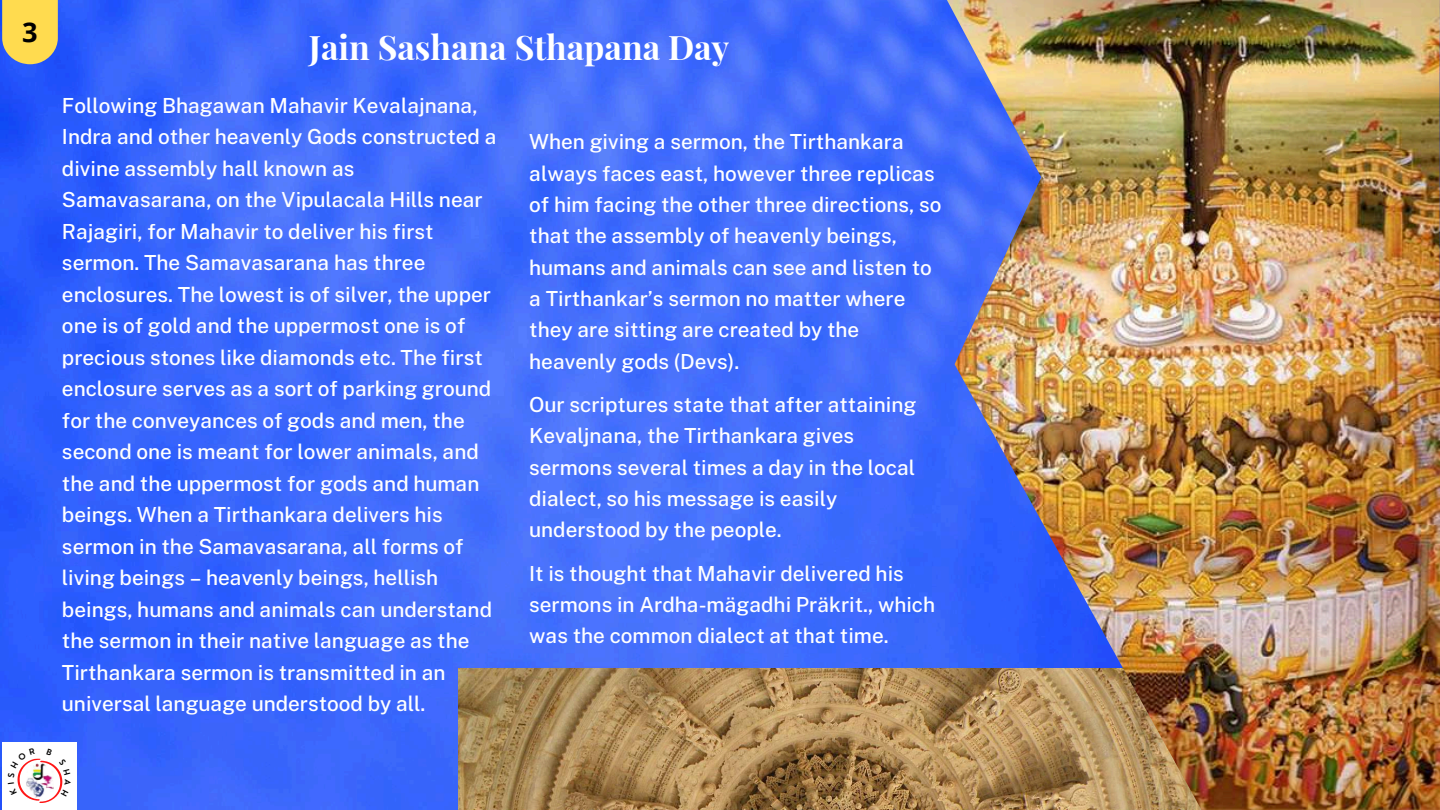
<style>
.page{position:relative;width:1440px;height:810px;background:#fff}
.page>*{position:absolute;margin:0;border:0;box-sizing:border-box;transform-origin:0 0}
.t1{font:700 33.8px "Playfair Display";color:#fff}
.t2{font:700 27.2px "Open Sans";color:#000}
.t3{font:500 20.8px/31.5px "Public Sans";color:#fff}
</style>
<div class="page">
<img style="left:0;top:0;width:932px;height:810px">
<img style="left:458px;top:668px;width:474px;height:142px">
<img style="left:932px;top:0;width:508px;height:810px">
<div style="left:2px;top:742px;width:75px;height:68px;background:#fff"></div>
<svg style="left:2px;top:0;width:56px;height:64px;background:#eace5e"></svg>
<svg style="left:17px;top:758px;width:46px;height:45px"></svg>
<h2 class="t2" style="left:22px;top:13px;width:17px">3</h2>
<h1 class="t1" style="left:309px;top:23px;width:422px">Jain Sashana Sthapana Day</h1>
<p class="t3" style="left:62px;top:89px;width:436px">Following Bhagawan Mahavir Kevalajnana, Indra and other heavenly Gods constructed a divine assembly hall known as Samavasarana, on the Vipulacala Hills near Rajagiri, for Mahavir to deliver his first sermon. The Samavasarana has three enclosures. The lowest is of silver, the upper one is of gold and the uppermost one is of precious stones like diamonds etc. The first enclosure serves as a sort of parking ground for the conveyances of gods and men, the second one is meant for lower animals, and the and the uppermost for gods and human beings. When a Tirthankara delivers his sermon in the Samavasarana, all forms of living beings – heavenly beings, hellish beings, humans and animals can understand the sermon in their native language as the Tirthankara sermon is transmitted in an universal language understood by all.</p>
<p class="t3" style="left:529px;top:126px;width:414px">When giving a sermon, the Tirthankara always faces east, however three replicas of him facing the other three directions, so that the assembly of heavenly beings, humans and animals can see and listen to a Tirthankar’s sermon no matter where they are sitting are created by the heavenly gods (Devs).</p>
<p class="t3" style="left:529px;top:389px;width:389px">Our scriptures state that after attaining Kevaljnana, the Tirthankara gives sermons several times a day in the local dialect, so his message is easily understood by the people.</p>
<p class="t3" style="left:529px;top:557px;width:408px">It is thought that Mahavir delivered his sermons in Ardha-mägadhi Präkrit., which was the common dialect at that time.</p>
</div>
